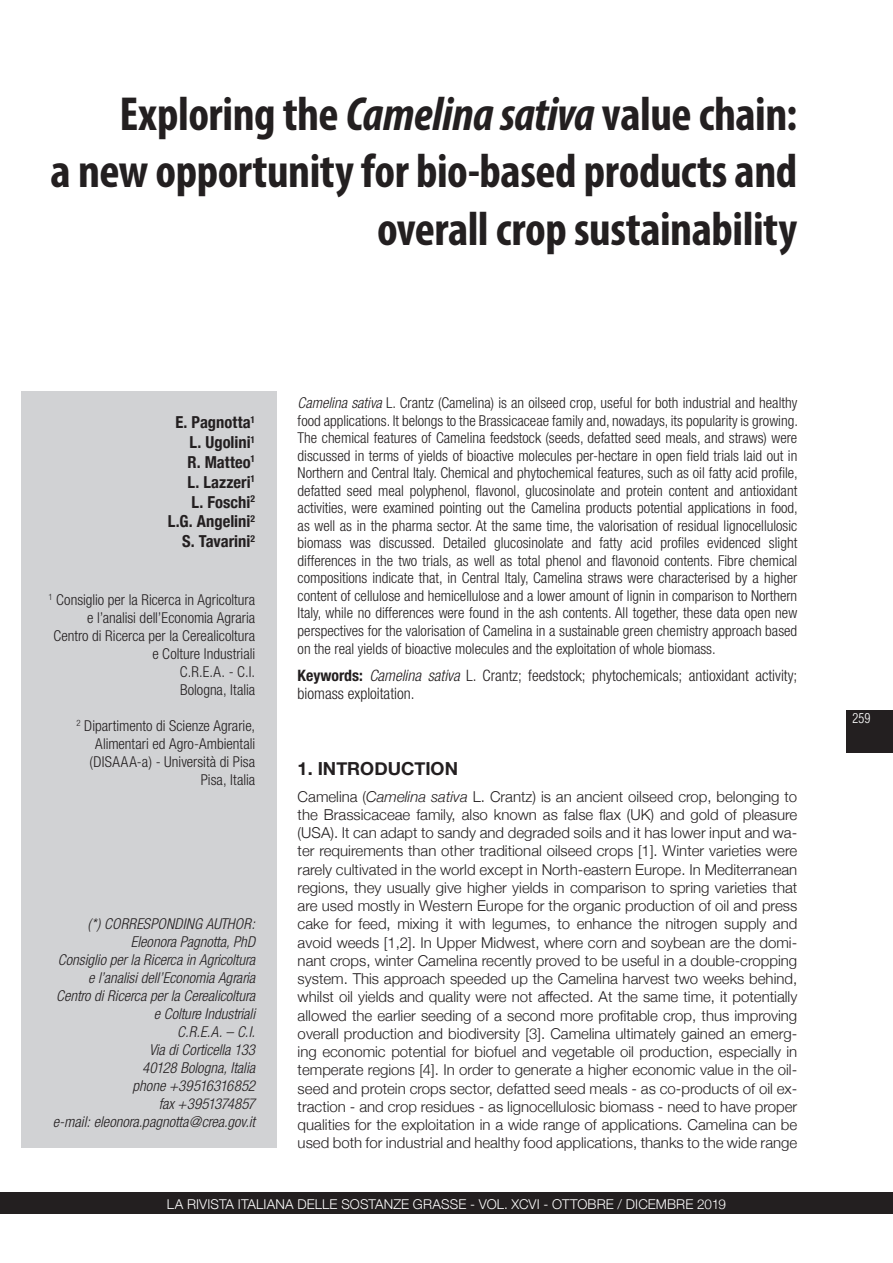
<style>
.page{position:relative;width:893px;height:1263px;background:#fff}
.page>*{position:absolute;margin:0;border:0;box-sizing:border-box;transform-origin:0 0}
.t1{font:700 condensed 48px/57.6px "Myriad Pro";letter-spacing:-.01em;color:#231f20;text-align:right}
.t2{font:700 18px "Helvetica Neue";color:#231f20}
.t3{font:700 condensed 16.5px/19.8px "Helvetica Neue";color:#231f20;text-align:right}
.t4{font:300 condensed 15.75px/18.3px "Helvetica Neue";color:#231f20}
.t5{font:300 condensed 15px/17.5px "Helvetica Neue";color:#231f20;text-align:right}
.t6{font:300 15px/18.3px "Helvetica Neue";color:#231f20;text-align:justify}
.t7{font:italic 300 condensed 15px/18px "Helvetica Neue";color:#231f20;text-align:right}
.t8{font:300 13.5px "Helvetica Neue";letter-spacing:.01em;color:#fff}
.t9{font:300 condensed 13.5px "Helvetica";color:#fff}
.s1{font-style:italic}
.s2{font-weight:700}
</style>
<div class="page">
<div style="left:21px;top:391px;width:255px;height:757px;background:#d1d2d4"></div>
<div style="left:846px;top:710px;width:47px;height:43px;background:#231f20"></div>
<div style="left:0;top:1193px;width:893px;height:21px;background:#231f20"></div>
<h1 class="t1" style="left:51px;top:84px;width:748px">Exploring the <span class="s1">Camelina sativa</span> value chain:<br>a new opportunity for bio-based products and overall crop sustainability</h1>
<p class="t3" style="left:168px;top:411px;width:89px">E. Pagnotta<sup>1<br></sup>L. Ugolini<sup>1<br></sup>R. Matteo<sup>1<br></sup>L. Lazzeri<sup>1<br></sup>L. Foschi<sup>2<br></sup>L.G. Angelini<sup>2<br></sup>S. Tavarini<sup>2</sup></p>
<p class="t5" style="left:48px;top:590px;width:208px;line-height:18px"><sup>1</sup> Consiglio per la Ricerca in Agricoltura e l’analisi dell’Economia Agraria<br>Centro di Ricerca per la Cerealicoltura e Colture Industriali<br>C.R.E.A. - C.I.<br>Bologna, Italia</p>
<p class="t5" style="left:77px;top:716px;width:180px;line-height:18px"><sup>2</sup> Dipartimento di Scienze Agrarie,<br>Alimentari ed Agro-Ambientali (DISAAA-a) - Università di Pisa<br>Pisa, Italia</p>
<p class="t7" style="left:53px;top:914px;width:204px">(*) CORRESPONDING AUTHOR:<br>Eleonora Pagnotta, PhD<br>Consiglio per la Ricerca in Agricoltura e l’analisi dell’Economia Agraria<br>Centro di Ricerca per la Cerealicoltura e Colture Industriali<br>C.R.E.A. – C.I.<br>Via di Corticella 133<br>40128 Bologna, Italia<br>phone +39516316852<br>fax +3951374857<br>e-mail: eleonora.pagnotta@crea.gov.it</p>
<p class="t5" style="left:298px;top:394px;width:502px;text-align:justify"><span class="s1">Camelina sativa</span> L. Crantz (Camelina) is an oilseed crop, useful for both industrial and healthy food applications. It belongs to the Brassicaceae family and, nowadays, its popularity is growing.<br>The chemical features of Camelina feedstock (seeds, defatted seed meals, and straws) were discussed in terms of yields of bioactive molecules per-hectare in open field trials laid out in Northern and Central Italy. Chemical and phytochemical features, such as oil fatty acid profile, defatted seed meal polyphenol, flavonol, glucosinolate and protein content and antioxidant activities, were examined pointing out the Camelina products potential applications in food, as well as in the pharma sector. At the same time, the valorisation of residual lignocellulosic biomass was discussed. Detailed glucosinolate and fatty acid profiles evidenced slight differences in the two trials, as well as total phenol and flavonoid contents. Fibre chemical compositions indicate that, in Central Italy, Camelina straws were characterised by a higher content of cellulose and hemicellulose and a lower amount of lignin in comparison to Northern Italy, while no differences were found in the ash contents. All together, these data open new perspectives for the valorisation of Camelina in a sustainable green chemistry approach based on the real yields of bioactive molecules and the exploitation of whole biomass.</p>
<p class="t4" style="left:298px;top:666px;width:501px"><span class="s2">Keywords:</span> <span class="s1">Camelina sativa</span> L. Crantz; feedstock; phytochemicals; antioxidant activity; biomass exploitation.</p>
<p class="t2" style="left:298px;top:754px;width:162px">1. INTRODUCTION</p>
<p class="t6" style="left:298px;top:786px;width:501px">Camelina (<span class="s1">Camelina sativa</span> L. Crantz) is an ancient oilseed crop, belonging to the Brassicaceae family, also known as false flax (UK) and gold of pleasure (USA). It can adapt to sandy and degraded soils and it has lower input and wa&shy;ter requirements than other traditional oilseed crops [1]. Winter varieties were rarely cultivated in the world except in North-eastern Europe. In Mediterranean regions, they usually give higher yields in comparison to spring varieties that are used mostly in Western Europe for the organic production of oil and press cake for feed, mixing it with legumes, to enhance the nitrogen supply and avoid weeds [1,2]. In Upper Midwest, where corn and soybean are the domi&shy;nant crops, winter Camelina recently proved to be useful in a double-cropping system. This approach speeded up the Camelina harvest two weeks behind, whilst oil yields and quality were not affected. At the same time, it potentially allowed the earlier seeding of a second more profitable crop, thus improving overall production and biodiversity [3]. Camelina ultimately gained an emerg&shy;ing economic potential for biofuel and vegetable oil production, especially in temperate regions [4]. In order to generate a higher economic value in the oil&shy;seed and protein crops sector, defatted seed meals - as co-products of oil ex&shy;traction - and crop residues - as lignocellulosic biomass - need to have proper qualities for the exploitation in a wide range of applications. Camelina can be used both for industrial and healthy food applications, thanks to the wide range</p>
<p class="t8" style="left:167px;top:1193px;width:561px">LA RIVISTA ITALIANA DELLE SOSTANZE GRASSE - VOL. XCVI - OTTOBRE / DICEMBRE 2019</p>
<p class="t9" style="left:853px;top:710px;width:19px">259</p>
</div>
